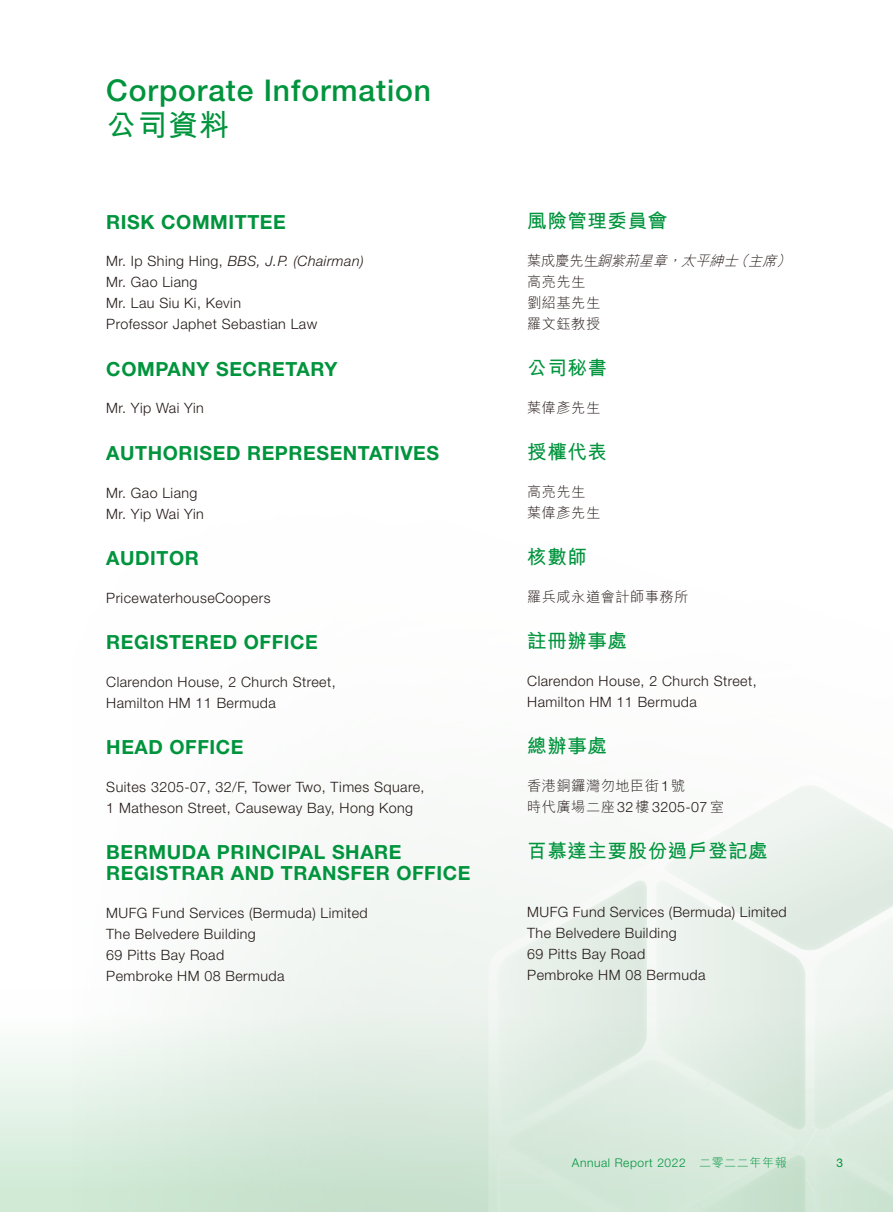
<style>
.page{position:relative;width:893px;height:1212px;background:#fff}
.page>*{position:absolute;margin:0;border:0;box-sizing:border-box;transform-origin:0 0}
.t1{font:500 30px "Helvetica Neue LT Std";letter-spacing:.03em;color:#00943d}
.t2{font:700 30px "M Hei HK";color:#00943d}
.t3{font:700 19.5px/21px "Helvetica Neue LT Std";letter-spacing:.03em;color:#00943d}
.t4{font:700 19.5px "M Hei HK";letter-spacing:.03em;color:#00943d}
.t5{font:300 14.25px/21px "Helvetica Neue LT Std";letter-spacing:.03em;color:#231916}
.t6{font:300 14.25px/21px "M Hei HK";letter-spacing:.03em;color:#231916}
.t7{font:300 12px "Helvetica Neue LT Std";letter-spacing:.05em;color:#00943d}
.t8{font:12px "Helvetica Neue LT Std";color:#00943d}
.s1{font-style:italic}
.s2{font-family:"Helvetica Neue LT Std"}
.s3{font-family:"M Hei HK"}
</style>
<div class="page">
<h1 class="t1" style="left:106px;top:73px;width:326px">Corporate Information</h1>
<h1 class="t2" style="left:106px;top:104px;width:124px">公司資料</h1>
<h2 class="t3" style="left:106px;top:211px;width:181px">RISK COMMITTEE</h2>
<p class="t5" style="left:106px;top:251px;width:259px">Mr. Ip Shing Hing, <span class="s1">BBS, J.P. (Chairman)<br></span>Mr. Gao Liang<br>Mr. Lau Siu Ki, Kevin<br>Professor Japhet Sebastian Law</p>
<h2 class="t3" style="left:106px;top:358px;width:233px">COMPANY SECRETARY</h2>
<p class="t5" style="left:106px;top:398px;width:99px">Mr. Yip Wai Yin</p>
<h2 class="t3" style="left:106px;top:442px;width:334px">AUTHORISED REPRESENTATIVES</h2>
<p class="t5" style="left:106px;top:482px;width:99px">Mr. Gao Liang<br>Mr. Yip Wai Yin</p>
<h2 class="t3" style="left:106px;top:547px;width:94px">AUDITOR</h2>
<p class="t5" style="left:106px;top:587px;width:166px">PricewaterhouseCoopers</p>
<h2 class="t3" style="left:106px;top:631px;width:213px">REGISTERED OFFICE</h2>
<p class="t5" style="left:106px;top:671px;width:231px">Clarendon House, 2 Church Street,<br>Hamilton HM 11 Bermuda</p>
<h2 class="t3" style="left:106px;top:736px;width:139px">HEAD OFFICE</h2>
<p class="t5" style="left:106px;top:776px;width:320px">Suites 3205-07, 32/F, Tower Two, Times Square,<br>1 Matheson Street, Causeway Bay, Hong Kong</p>
<h2 class="t3" style="left:106px;top:841px;width:366px">BERMUDA PRINCIPAL SHARE<br>REGISTRAR AND TRANSFER OFFICE</h2>
<p class="t5" style="left:106px;top:902px;width:263px">MUFG Fund Services (Bermuda) Limited<br>The Belvedere Building<br>69 Pitts Bay Road<br>Pembroke HM 08 Bermuda</p>
<h2 class="t4" style="left:527px;top:207px;width:142px">風險管理委員會</h2>
<p class="t6" style="left:527px;top:250px;width:268px">葉成慶先生<span class="s1">銅紫荊星章，太平紳士（主席）</span>高亮先生<br>劉紹基先生<br>羅文鈺教授</p>
<h2 class="t4" style="left:527px;top:354px;width:81px">公司秘書</h2>
<p class="t6" style="left:527px;top:397px;width:74px">葉偉彥先生</p>
<h2 class="t4" style="left:527px;top:438px;width:81px">授權代表</h2>
<p class="t6" style="left:527px;top:481px;width:74px">高亮先生葉偉彥先生</p>
<h2 class="t4" style="left:527px;top:543px;width:61px">核數師</h2>
<p class="t6" style="left:527px;top:586px;width:163px">羅兵咸永道會計師事務所</p>
<h2 class="t4" style="left:527px;top:627px;width:101px">註冊辦事處</h2>
<p class="t5" style="left:527px;top:670px;width:231px">Clarendon House, 2 Church Street,<br>Hamilton HM 11 Bermuda</p>
<h2 class="t4" style="left:527px;top:732px;width:81px">總辦事處</h2>
<p class="t6" style="left:527px;top:775px;width:160px">香港銅鑼灣勿地臣街<span class="s2">1</span>號</p>
<p class="t5" style="left:527px;top:796px;width:198px"><span class="s3">時代廣場二座</span>32<span class="s3">樓</span>3205-07<span class="s3">室</span></p>
<h2 class="t4" style="left:527px;top:837px;width:242px">百慕達主要股份過戶登記處</h2>
<p class="t5" style="left:527px;top:901px;width:261px">MUFG Fund Services (Bermuda) Limited<br>The Belvedere Building<br>69 Pitts Bay Road<br>Pembroke HM 08 Bermuda</p>
<p class="t7" style="left:572px;top:1155px;width:216px">Annual Report 2022 <span class="s3">二零二二年年報</span></p>
<p class="t8" style="left:836px;top:1155px;width:8px">3</p>
</div>
